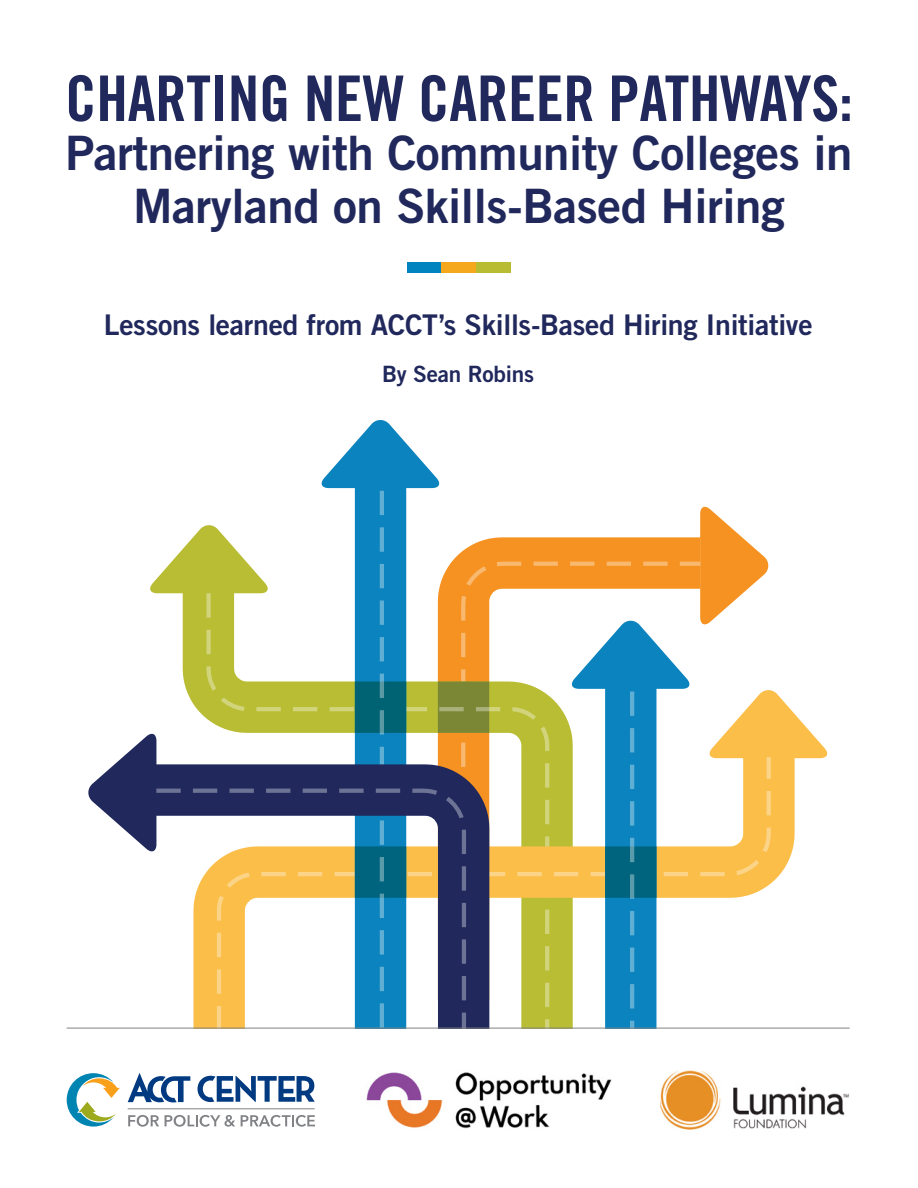
<style>
.page{position:relative;width:918px;height:1188px;background:#fff}
.page>*{position:absolute;margin:0;border:0;box-sizing:border-box;transform-origin:0 0}
.t1{font:63px "Trade Gothic LT Std Bd Cn 20";letter-spacing:-.005em;color:#20285c}
.t2{font:47.4px/52.5px "Trade Gothic LT Std Bd 2";letter-spacing:-.01em;color:#20285c;text-align:center}
.t3{font:28.5px "Trade Gothic LT Std Bd 2";letter-spacing:-.01em;color:#20285c}
.t4{font:22.5px "Trade Gothic LT Std Bd 2";letter-spacing:-.01em;color:#20285c}
</style>
<div class="page">
<div style="left:489px;top:537px;width:211px;height:25px;background:#f59221"></div>
<svg style="left:700px;top:506px;width:69px;height:119px"></svg>
<svg style="left:489px;top:562px;width:211px;height:30px"></svg>
<svg style="left:183px;top:593px;width:387px;height:164px"></svg>
<svg style="left:150px;top:525px;width:118px;height:68px"></svg>
<svg style="left:206px;top:592px;width:343px;height:165px"></svg>
<svg style="left:771px;top:758px;width:24px;height:270px"></svg>
<svg style="left:709px;top:690px;width:119px;height:68px"></svg>
<svg style="left:489px;top:757px;width:282px;height:271px"></svg>
<div style="left:156px;top:764px;width:163px;height:25px;background:#20285c"></div>
<svg style="left:88px;top:733px;width:68px;height:119px"></svg>
<svg style="left:154px;top:789px;width:165px;height:239px"></svg>
<svg style="left:570px;top:620px;width:122px;height:408px"></svg>
<svg style="left:319px;top:420px;width:170px;height:608px"></svg>
<svg style="left:67px;top:1073px;width:53px;height:54px"></svg>
<svg style="left:128px;top:1115px;width:31px;height:12px"></svg>
<svg style="left:165px;top:1115px;width:70px;height:12px"></svg>
<svg style="left:241px;top:1115px;width:74px;height:12px"></svg>
<hr style="left:128px;top:1109px;width:187px;height:1px;background:#808285">
<svg style="left:128px;top:1073px;width:62px;height:29px"></svg>
<svg style="left:198px;top:1076px;width:117px;height:26px"></svg>
<img style="left:660px;top:1070px;width:189px;height:60px">
<img style="left:366px;top:1072px;width:246px;height:56px">
<hr style="left:67px;top:1028px;width:783px;height:1px;background:#808285">
<div style="left:408px;top:263px;width:34px;height:10px;background:#0083bf"></div>
<div style="left:442px;top:263px;width:34px;height:10px;background:#f5a81c"></div>
<div style="left:476px;top:263px;width:34px;height:10px;background:#b8bc32"></div>
<h1 class="t1" style="left:65px;top:60px;width:789px">CHARTING NEW CAREER PATHWAYS:</h1>
<p class="t2" style="left:65px;top:126px;width:789px">Partnering with Community Colleges in<br>Maryland on Skills-Based Hiring</p>
<p class="t3" style="left:104px;top:307px;width:710px">Lessons learned from ACCT’s Skills-Based Hiring Initiative</p>
<p class="t4" style="left:382px;top:360px;width:154px">By Sean Robins</p>
</div>
